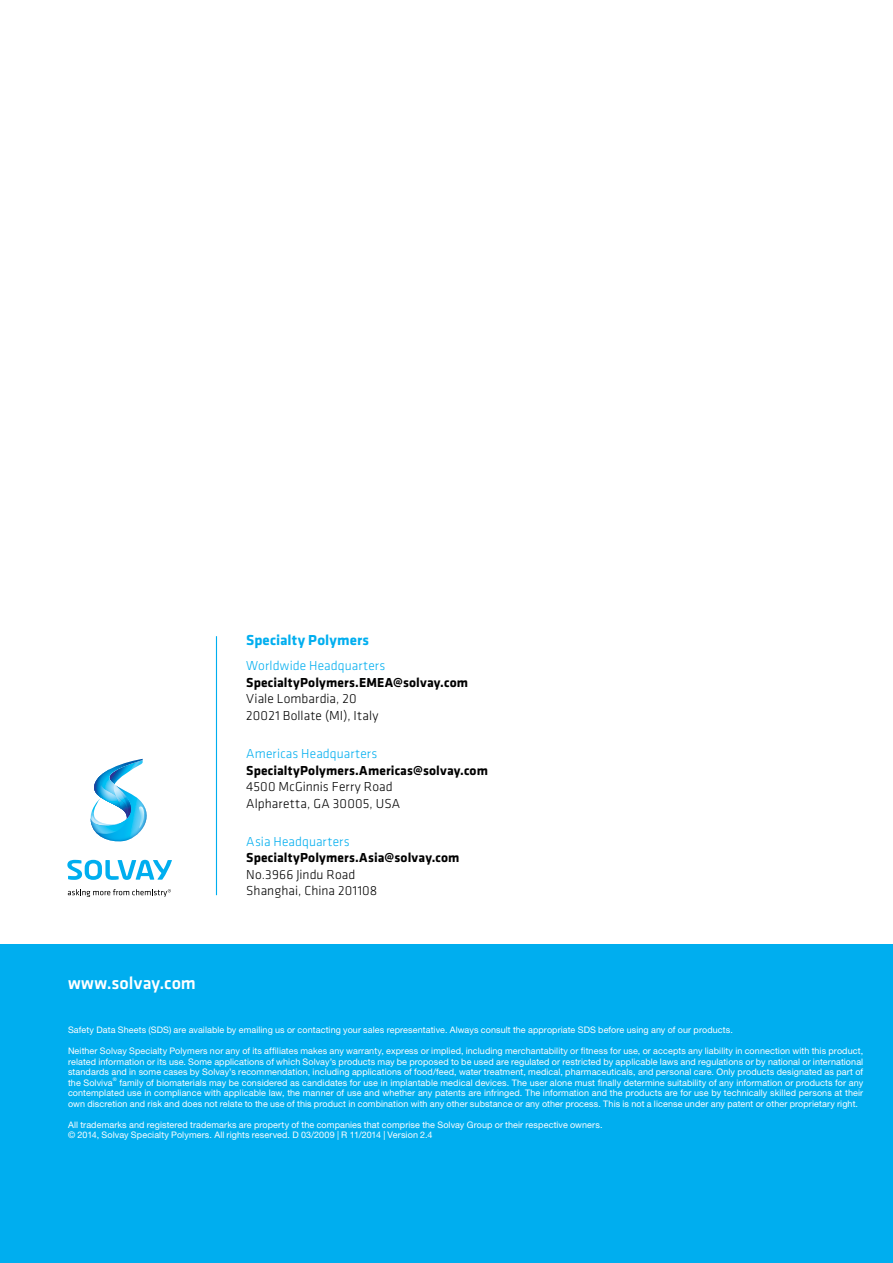
<style>
.page{position:relative;width:893px;height:1263px;background:#fff}
.page>*{position:absolute;margin:0;border:0;box-sizing:border-box;transform-origin:0 0}
.t1{font:500 18px "Klavika";color:#fff}
.t2{font:700 15px "Klavika";letter-spacing:.005em;color:#00aeef}
.t3{font:300 13.5px/16.5px "Klavika";letter-spacing:.01em;color:#000}
.t4{font:700 13.5px "Klavika";letter-spacing:.01em;color:#000}
.t5{font:300 13.5px "Klavika";letter-spacing:.005em;color:#00aeef}
.t6{font:9px/10.5px "Helvetica Neue LT Std";letter-spacing:.01em;color:#fff;text-align:justify}
.t7{font:4.95px "Helvetica Neue LT Std";color:#fff}
</style>
<div class="page">
<div style="left:0;top:945px;width:893px;height:318px;background:#00aeef"></div>
<hr style="left:216px;top:636px;width:1px;height:259px;background:#00aeef">
<svg style="left:67px;top:860px;width:105px;height:20px"></svg>
<svg style="left:90px;top:759px;width:57px;height:83px"></svg>
<svg style="left:68px;top:889px;width:103px;height:8px"></svg>
<h2 class="t2" style="left:246px;top:630px;width:124px">Specialty Polymers</h2>
<h3 class="t5" style="left:246px;top:658px;width:141px">Worldwide Headquarters</h3>
<h3 class="t4" style="left:246px;top:673px;width:223px">SpecialtyPolymers.EMEA@solvay.com</h3>
<h3 class="t3" style="left:246px;top:691px;width:134px">Viale Lombardia, 20<br>20021 Bollate (MI), Italy</h3>
<h3 class="t5" style="left:246px;top:745px;width:133px">Americas Headquarters</h3>
<h3 class="t4" style="left:246px;top:760px;width:243px">SpecialtyPolymers.Americas@solvay.com</h3>
<h3 class="t3" style="left:246px;top:778px;width:156px">4500 McGinnis Ferry Road<br>Alpharetta, GA 30005, USA</h3>
<h3 class="t5" style="left:246px;top:833px;width:105px">Asia Headquarters</h3>
<h3 class="t4" style="left:246px;top:848px;width:215px">SpecialtyPolymers.Asia@solvay.com</h3>
<h3 class="t3" style="left:246px;top:866px;width:133px">No.3966 Jindu Road<br>Shanghai, China 201108</h3>
<h1 class="t1" style="left:68px;top:970px;width:129px">www.solvay.com</h1>
<p class="t6" style="left:68px;top:1025px;width:666px">Safety Data Sheets (SDS) are available by emailing us or contacting your sales representative. Always consult the appropriate SDS before using any of our products.</p>
<p class="t6" style="left:68px;top:1046px;width:797px">Neither Solvay Specialty Polymers nor any of its affiliates makes any warranty, express or implied, including merchantability or fitness for use, or accepts any liability in connection with this product, related information or its use. Some applications of which Solvay’s products may be proposed to be used are regulated or restricted by applicable laws and regulations or by national or international standards and in some cases by Solvay’s recommendation, including applications of food/feed, water treatment, medical, pharmaceuticals, and personal care. Only products designated as part of the Solviva</p>
<p class="t7" style="left:113px;top:1077px;width:5px">®</p>
<p class="t6" style="left:68px;top:1077px;width:797px;text-indent:51px">family of biomaterials may be considered as candidates for use in implantable medical devices. The user alone must finally determine suitability of any information or products for any contemplated use in compliance with applicable law, the manner of use and whether any patents are infringed. The information and the products are for use by technically skilled persons at their own discretion and risk and does not relate to the use of this product in combination with any other substance or any other process. This is not a license under any patent or other proprietary right.</p>
<p class="t6" style="left:68px;top:1119px;width:536px">All trademarks and registered trademarks are property of the companies that comprise the Solvay Group or their respective owners. © 2014, Solvay Specialty Polymers. All rights reserved. D 03/2009 | R 11/2014 | Version 2.4</p>
</div>
